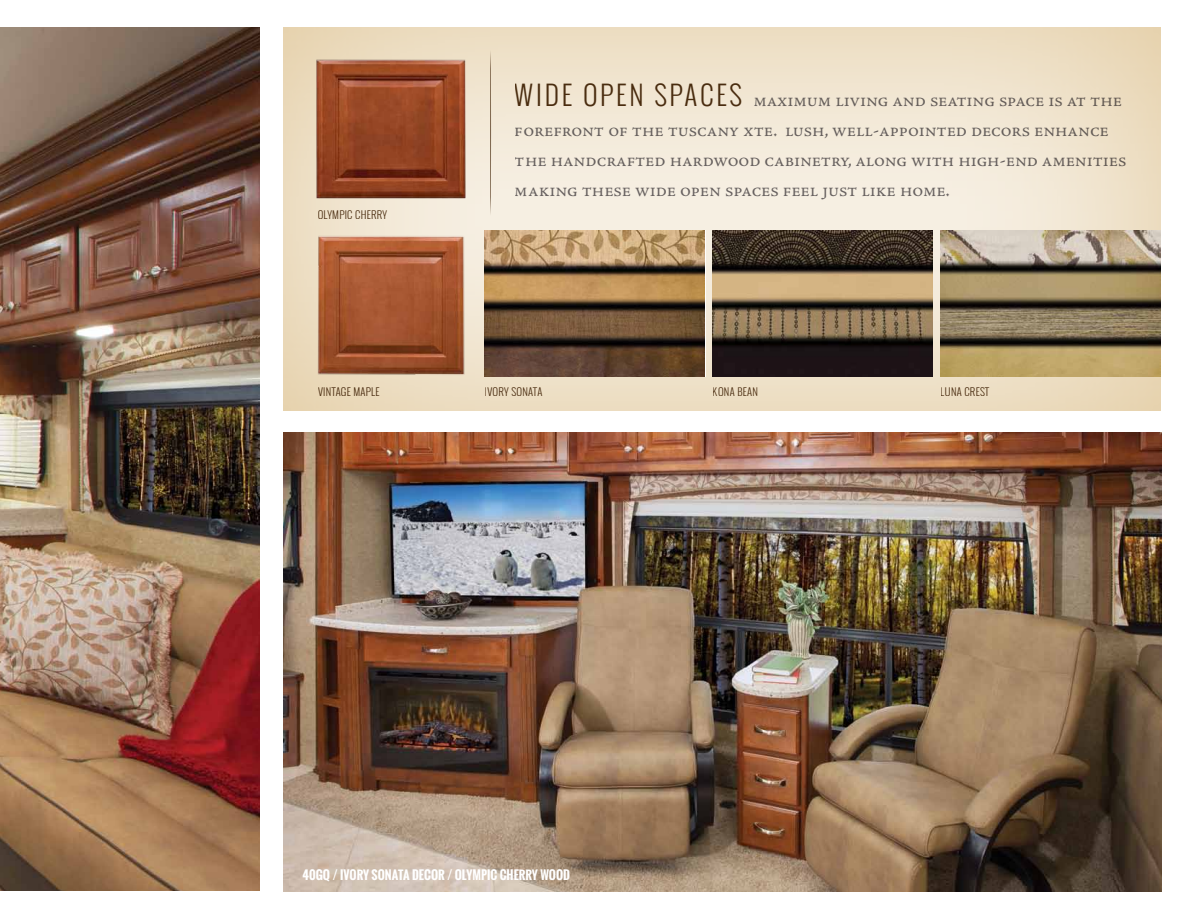
<style>
.page{position:relative;width:1188px;height:918px;background:#fff}
.page>*{position:absolute;margin:0;border:0;box-sizing:border-box;transform-origin:0 0}
.t1{font:21px/30px "Adobe Jenson Regular SC";letter-spacing:-.005em;color:#6b686d}
.t2{font:700 12px "Oswald";color:#fff}
.t3{font:300 10.5px "Oswald";letter-spacing:.025em;color:#4e3113}
.s1{font-family:"Oswald";font-weight:300;font-size:27px;color:#4e3113}
</style>
<div class="page">
<img style="left:0;top:27px;width:259px;height:864px">
<img style="left:284px;top:432px;width:877px;height:459px">
<div style="left:282px;top:25px;width:880px;height:386px;background:#fff;opacity:.75"></div>
<img style="left:485px;top:230px;width:220px;height:147px">
<img style="left:941px;top:230px;width:219px;height:146px">
<img style="left:713px;top:230px;width:220px;height:147px">
<img style="left:311px;top:55px;width:158px;height:151px">
<img style="left:318px;top:231px;width:152px;height:146px">
<svg style="left:490px;top:50px;width:1px;height:166px"></svg>
<p class="t3" style="left:318px;top:207px;width:71px">OLYMPIC CHERRY</p>
<p class="t1" style="left:515px;top:85px;width:613px"><span class="s1">WIDE OPEN SPACES</span> maximum living and seating space is at the forefront of the tuscany xte. lush, well-appointed decors enhance the handcrafted hardwood cabinetry, along with high-end amenities making these wide open spaces feel just like home.</p>
<p class="t3" style="left:318px;top:384px;width:63px">VINTAGE MAPLE</p>
<p class="t3" style="left:485px;top:384px;width:59px">IVORY SONATA</p>
<p class="t3" style="left:713px;top:384px;width:47px">KONA BEAN</p>
<p class="t3" style="left:941px;top:384px;width:50px">LUNA CREST</p>
<p class="t2" style="left:303px;top:866px;width:124px">40GQ / IVORY SONATA DECOR</p>
<p class="t2" style="left:447px;top:866px;width:110px">/ OLYMPIC CHERRY WOOD</p>
</div>
